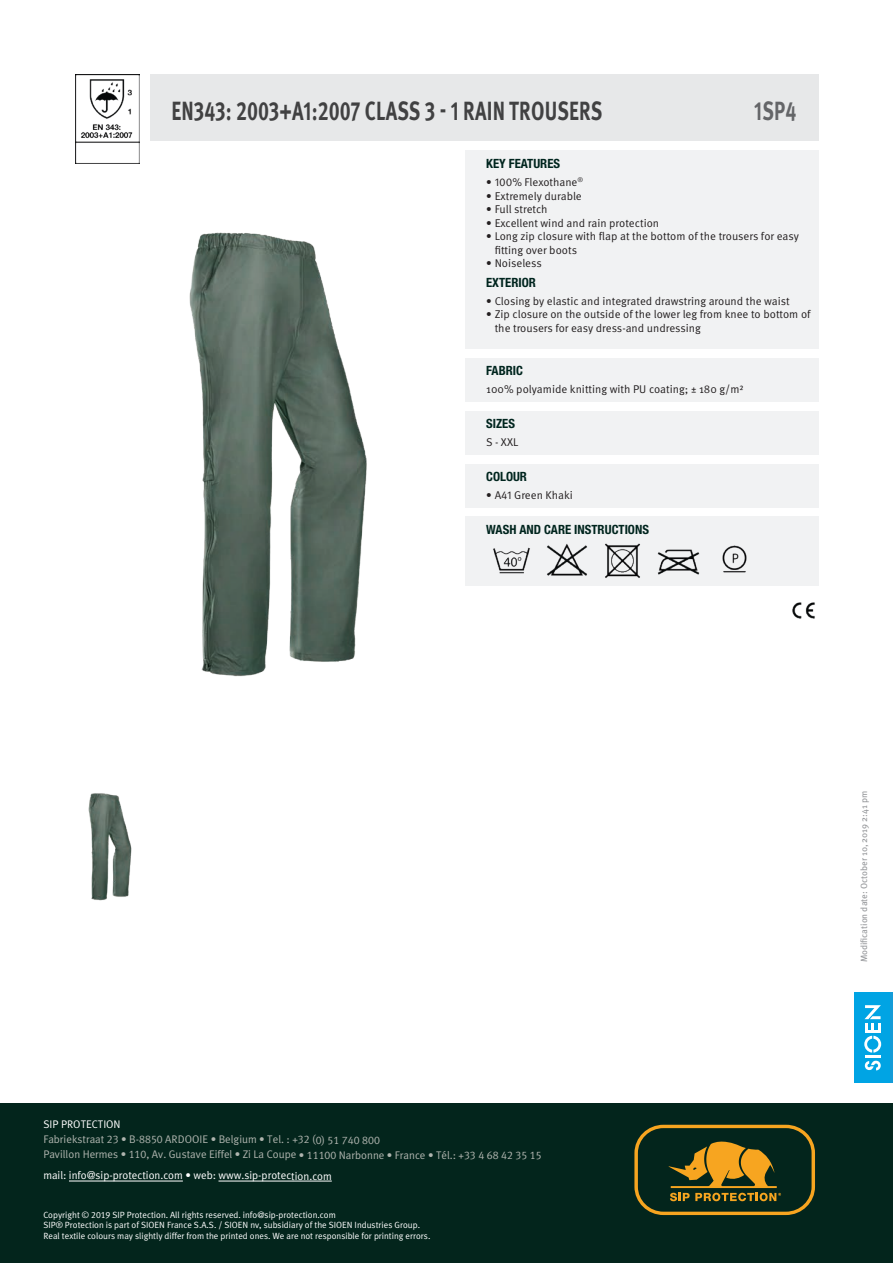
<style>
.page{position:relative;width:893px;height:1263px;background:#fff}
.page>*{position:absolute;margin:0;border:0;box-sizing:border-box;transform-origin:0 0}
.t1{font:700 26.25px "Meta Pro";letter-spacing:.01em;color:#414142;scale:.74 1}
.t2{font:700 26.25px "Meta Pro";color:#646568;scale:.74 1}
.t3{font:700 condensed 12.75px "Helvetica Neue LT Std";color:#00251e}
.t4{font:11.25px/13.5px "Meta Pro";color:#231f20}
.t5{font:11.1px/15px "Meta K Normal";color:#afb4ae}
.t6{font:11.1px "Meta K Normal";color:#fff}
.t7{font:9px/10.5px "Meta K Normal";color:#fff}
.t8{font:9px "Meta Pro";color:#949699}
.s1{font-family:"Meta K Normal"}
</style>
<div class="page">
<div style="left:0;top:1103px;width:893px;height:160px;background:#03251c"></div>
<svg style="left:634px;top:1125px;width:181px;height:90px"></svg>
<hr style="left:69px;top:1181px;width:114px;height:1px;background:#fff">
<hr style="left:218px;top:1181px;width:114px;height:1px;background:#fff">
<div style="left:854px;top:992px;width:39px;height:90px;background:#149cd8"></div>
<div style="left:854px;top:992px;width:36px;height:90px;background:#00a4e4"></div>
<svg style="left:865px;top:1061px;width:16px;height:9px"></svg>
<svg style="left:864px;top:1036px;width:17px;height:16px"></svg>
<hr style="left:865px;top:1055px;width:15px;height:3px;background:#fff">
<hr style="left:865px;top:1030px;width:16px;height:3px;background:#fff">
<svg style="left:864px;top:1005px;width:17px;height:24px"></svg>
<div style="left:150px;top:74px;width:669px;height:67px;background:#e7e8e9"></div>
<div style="left:465px;top:151px;width:354px;height:198px;background:#f1f2f3"></div>
<div style="left:465px;top:358px;width:354px;height:44px;background:#f1f2f3"></div>
<div style="left:465px;top:411px;width:354px;height:43px;background:#f1f2f3"></div>
<div style="left:465px;top:464px;width:354px;height:43px;background:#f1f2f3"></div>
<div style="left:465px;top:516px;width:354px;height:70px;background:#f1f2f3"></div>
<img style="left:493px;top:547px;width:37px;height:27px">
<img style="left:547px;top:544px;width:40px;height:32px">
<img style="left:605px;top:543px;width:35px;height:35px">
<img style="left:657px;top:549px;width:43px;height:26px">
<img style="left:722px;top:545px;width:25px;height:28px">
<img style="left:792px;top:602px;width:23px;height:17px">
<img style="left:88px;top:793px;width:44px;height:108px">
<img style="left:75px;top:74px;width:65px;height:90px">
<img style="left:189px;top:232px;width:178px;height:445px">
<h1 class="t1" style="left:171px;top:94px;width:584px">EN343: 2003+A1:2007 CLASS 3 - 1 RAIN TROUSERS</h1>
<h1 class="t2" style="left:754px;top:94px;width:59px">1SP4</h1>
<p class="t3" style="left:486px;top:156px;width:75px">KEY FEATURES</p>
<p class="t4" style="left:486px;top:176px;width:99px"><span class="s1">•</span> 100% Flexothane<sup>®</sup></p>
<p class="t4" style="left:486px;top:189px;width:97px"><span class="s1">•</span> Extremely durable</p>
<p class="t4" style="left:486px;top:203px;width:63px"><span class="s1">•</span> Full stretch</p>
<p class="t4" style="left:486px;top:216px;width:174px"><span class="s1">•</span> Excellent wind and rain protection</p>
<p class="t4" style="left:495px;top:230px;width:306px;text-indent:-9px"><span class="s1">•</span> Long zip closure with flap at the bottom of the trousers for easy fitting over boots</p>
<p class="t4" style="left:486px;top:257px;width:57px"><span class="s1">•</span> Noiseless</p>
<p class="t3" style="left:486px;top:275px;width:51px">EXTERIOR</p>
<p class="t4" style="left:486px;top:294px;width:305px"><span class="s1">•</span> Closing by elastic and integrated drawstring around the waist</p>
<p class="t4" style="left:495px;top:308px;width:317px;text-indent:-9px"><span class="s1">•</span> Zip closure on the outside of the lower leg from knee to bottom of the trousers for easy dress-and undressing</p>
<p class="t3" style="left:486px;top:363px;width:38px">FABRIC</p>
<p class="t4" style="left:486px;top:383px;width:259px">100% polyamide knitting with PU coating; ± 180 g/m²</p>
<p class="t3" style="left:486px;top:416px;width:30px">SIZES</p>
<p class="t4" style="left:486px;top:436px;width:34px">S - XXL</p>
<p class="t3" style="left:486px;top:469px;width:42px">COLOUR</p>
<p class="t4" style="left:486px;top:489px;width:88px"><span class="s1">•</span> A41 Green Khaki</p>
<p class="t3" style="left:486px;top:522px;width:164px">WASH AND CARE INSTRUCTIONS</p>
<p class="t6" style="left:43px;top:1118px;width:79px">SIP PROTECTION</p>
<p class="t5" style="left:43px;top:1132px;width:500px">Fabriekstraat 23 • B-8850 ARDOOIE • Belgium • Tel. : +32 (0) 51 740 800<br>Pavillon Hermes • 110, Av. Gustave Eiffel • Zi La Coupe • 11100 Narbonne • France • Tél.: +33 4 68 42 35 15</p>
<p class="t6" style="left:43px;top:1169px;width:290px">mail: info@sip-protection.com • web: www.sip-protection.com</p>
<p class="t7" style="left:43px;top:1209px;width:389px">Copyright © 2019 SIP Protection. All rights reserved. info@sip-protection.com<br>SIP® Protection is part of SIOEN France S.A.S. / SIOEN nv, subsidiary of the SIOEN Industries Group.<br>Real textile colours may slightly differ from the printed ones. We are not responsible for printing errors.</p>
<p class="t8" style="left:858px;top:962px;width:173px;rotate:-90deg">Modification date: October 10, 2019 2:41 pm</p>
</div>
